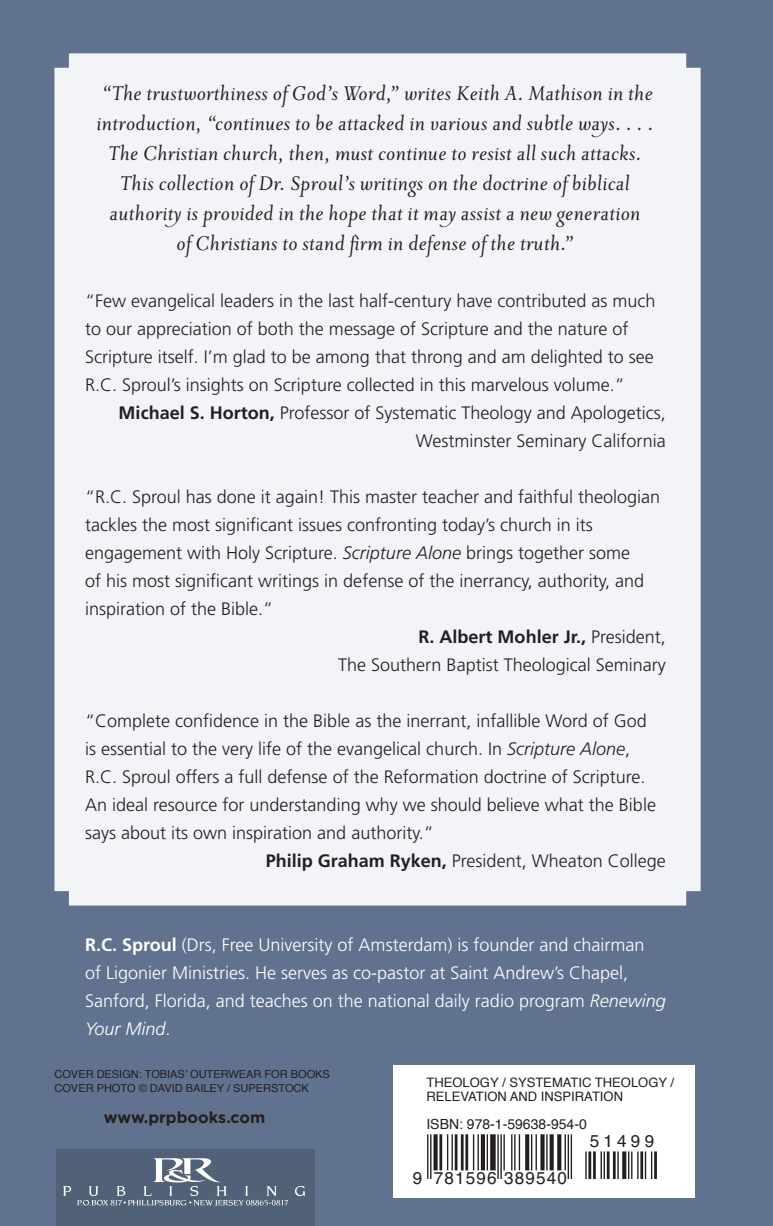
<style>
.page{position:relative;width:773px;height:1226px;background:#fff}
.page>*{position:absolute;margin:0;border:0;box-sizing:border-box;transform-origin:0 0}
.t1{font:italic 24px/30px "Priori Ser Reg";letter-spacing:.01em;color:#231f20;text-align:center}
.t2{font:300 18px/28px "Frutiger";color:#231f20}
.t3{font:300 18px/28px "Frutiger";color:#fff}
.t4{font:700 18px "Frutiger";color:#231f20}
.t5{font:17.2px "Helvetica";letter-spacing:.07em;color:#231f20}
.t6{font:700 16px "Gotham";color:#231f20}
.t7{font:14px "Helvetica";color:#231f20}
.t8{font:13px/14px "Helvetica";color:#231f20}
.t9{font:11.4px "Helvetica";color:#231f20}
.t10{font:11px/14px "Helvetica";color:#231f20}
.s1{font-weight:700}
.s2{font-style:italic}
.s3{font-weight:300}
</style>
<div class="page">
<div style="left:0;top:0;width:772px;height:1225px;background:#60728d"></div>
<div style="left:54px;top:53px;width:646px;height:852px;background:#f3f4f7"></div>
<div style="left:56px;top:1149px;width:258px;height:76px;background:#516178"></div>
<img style="left:63px;top:1158px;width:242px;height:48px">
<div style="left:393px;top:1065px;width:301px;height:133px;background:#fff"></div>
<hr style="left:427px;top:1134px;width:1px;height:44px;background:#231f20">
<hr style="left:430px;top:1134px;width:1px;height:44px;background:#231f20">
<svg style="left:433px;top:1134px;width:4px;height:36px"></svg>
<hr style="left:439px;top:1134px;width:3px;height:36px;background:#231f20">
<hr style="left:447px;top:1134px;width:1px;height:36px;background:#231f20">
<hr style="left:451px;top:1134px;width:2px;height:36px;background:#231f20">
<hr style="left:454px;top:1134px;width:3px;height:36px;background:#231f20">
<hr style="left:460px;top:1134px;width:3px;height:36px;background:#231f20">
<hr style="left:465px;top:1134px;width:3px;height:36px;background:#231f20">
<hr style="left:473px;top:1134px;width:1px;height:36px;background:#231f20">
<hr style="left:477px;top:1134px;width:2px;height:36px;background:#231f20">
<div style="left:480px;top:1134px;width:5px;height:36px;background:#231f20"></div>
<hr style="left:486px;top:1134px;width:2px;height:36px;background:#231f20">
<div style="left:490px;top:1134px;width:5px;height:36px;background:#231f20"></div>
<hr style="left:497px;top:1134px;width:1px;height:44px;background:#231f20">
<hr style="left:500px;top:1134px;width:1px;height:44px;background:#231f20">
<hr style="left:503px;top:1134px;width:1px;height:36px;background:#231f20">
<hr style="left:511px;top:1134px;width:1px;height:36px;background:#231f20">
<hr style="left:514px;top:1134px;width:1px;height:36px;background:#231f20">
<hr style="left:518px;top:1134px;width:2px;height:36px;background:#231f20">
<svg style="left:525px;top:1134px;width:4px;height:36px"></svg>
<hr style="left:531px;top:1134px;width:1px;height:36px;background:#231f20">
<hr style="left:535px;top:1134px;width:2px;height:36px;background:#231f20">
<svg style="left:540px;top:1134px;width:4px;height:36px"></svg>
<hr style="left:546px;top:1134px;width:1px;height:36px;background:#231f20">
<svg style="left:549px;top:1134px;width:4px;height:36px"></svg>
<svg style="left:557px;top:1134px;width:4px;height:36px"></svg>
<hr style="left:564px;top:1134px;width:2px;height:36px;background:#231f20">
<hr style="left:567px;top:1134px;width:2px;height:44px;background:#231f20">
<hr style="left:570px;top:1134px;width:2px;height:44px;background:#231f20">
<svg style="left:585px;top:1151px;width:1px;height:27px"></svg>
<hr style="left:588px;top:1151px;width:3px;height:27px;background:#231f20">
<hr style="left:593px;top:1151px;width:2px;height:27px;background:#231f20">
<svg style="left:600px;top:1151px;width:1px;height:27px"></svg>
<hr style="left:603px;top:1151px;width:2px;height:27px;background:#231f20">
<hr style="left:606px;top:1151px;width:3px;height:27px;background:#231f20">
<hr style="left:612px;top:1151px;width:3px;height:27px;background:#231f20">
<svg style="left:617px;top:1151px;width:1px;height:27px"></svg>
<svg style="left:622px;top:1151px;width:4px;height:27px"></svg>
<svg style="left:628px;top:1151px;width:10px;height:27px"></svg>
<hr style="left:640px;top:1151px;width:3px;height:27px;background:#231f20">
<hr style="left:644px;top:1151px;width:2px;height:27px;background:#231f20">
<hr style="left:650px;top:1151px;width:2px;height:27px;background:#231f20">
<hr style="left:654px;top:1151px;width:2px;height:27px;background:#231f20">
<p class="t1" style="left:97px;top:79px;width:558px">“The trustworthiness of God’s Word,” writes Keith A. Mathison in the introduction, “continues to be attacked in various and subtle ways. . . .<br>The Christian church, then, must continue to resist all such attacks.<br>This collection of Dr. Sproul’s writings on the doctrine of biblical authority is provided in the hope that it may assist a new generation<br>of Christians to stand firm in defense of the truth.”</p>
<p class="t2" style="left:85px;top:286px;width:572px">“Few evangelical leaders in the last half-century have contributed as much to our appreciation of both the message of Scripture and the nature of Scripture itself. I’m glad to be among that throng and am delighted to see R.C. Sproul’s insights on Scripture collected in this marvelous volume.”</p>
<p class="t2" style="left:119px;top:398px;width:548px;text-align:right"><span class="s1">Michael S. Horton,</span> Professor of Systematic Theology and Apologetics,<br>Westminster Seminary California</p>
<p class="t2" style="left:85px;top:482px;width:576px">“R.C. Sproul has done it again! This master teacher and faithful theologian</p>
<p class="t2" style="left:85px;top:510px;width:509px">tackles the most significant issues confronting today’s church in its</p>
<p class="t2" style="left:85px;top:538px;width:546px">engagement with Holy Scripture. <span class="s2">Scripture Alone</span> brings together some</p>
<p class="t2" style="left:85px;top:566px;width:560px">of his most significant writings in defense of the inerrancy, authority, and</p>
<p class="t2" style="left:85px;top:594px;width:190px">inspiration of the Bible.”</p>
<p class="t4" style="left:418px;top:626px;width:249px">R. Albert Mohler Jr., <span class="s3">President,</span></p>
<p class="t2" style="left:338px;top:650px;width:329px">The Southern Baptist Theological Seminary</p>
<p class="t2" style="left:85px;top:706px;width:563px">“Complete confidence in the Bible as the inerrant, infallible Word of God</p>
<p class="t2" style="left:85px;top:734px;width:546px">is essential to the very life of the evangelical church. In <span class="s2">Scripture Alone</span>,</p>
<p class="t2" style="left:85px;top:762px;width:562px">R.C. Sproul offers a full defense of the Reformation doctrine of Scripture.</p>
<p class="t2" style="left:85px;top:790px;width:572px">An ideal resource for understanding why we should believe what the Bible</p>
<p class="t2" style="left:85px;top:818px;width:350px">says about its own inspiration and authority.”</p>
<p class="t2" style="left:266px;top:846px;width:401px"><span class="s1">Philip Graham Ryken,</span> President, Wheaton College</p>
<p class="t3" style="left:85px;top:930px;width:582px"><span class="s1">R.C. Sproul</span> (Drs, Free University of Amsterdam) is founder and chairman<br>of Ligonier Ministries. He serves as co-pastor at Saint Andrew’s Chapel, Sanford, Florida, and teaches on the national daily radio program <span class="s2">Renewing Your Mind</span>.</p>
<p class="t10" style="left:54px;top:1067px;width:277px">COVER DESIGN: TOBIAS’ OUTERWEAR FOR BOOKS<br>COVER PHOTO © DAVID BAILEY / SUPERSTOCK</p>
<p class="t6" style="left:104px;top:1107px;width:163px">www.prpbooks.com</p>
<p class="t8" style="left:426px;top:1076px;width:249px">THEOLOGY / SYSTEMATIC THEOLOGY /<br>RELEVATION AND INSPIRATION</p>
<p class="t7" style="left:426px;top:1112px;width:162px">ISBN: 978-1-59638-954-0</p>
<p class="t5" style="left:589px;top:1127px;width:66px">51499</p>
<p class="t5" style="left:413px;top:1164px;width:156px">9 781596 389540</p>
<p class="t9" style="left:427px;top:1117px;width:129px">ISBN 978-1-59638-954-0</p>
</div>
